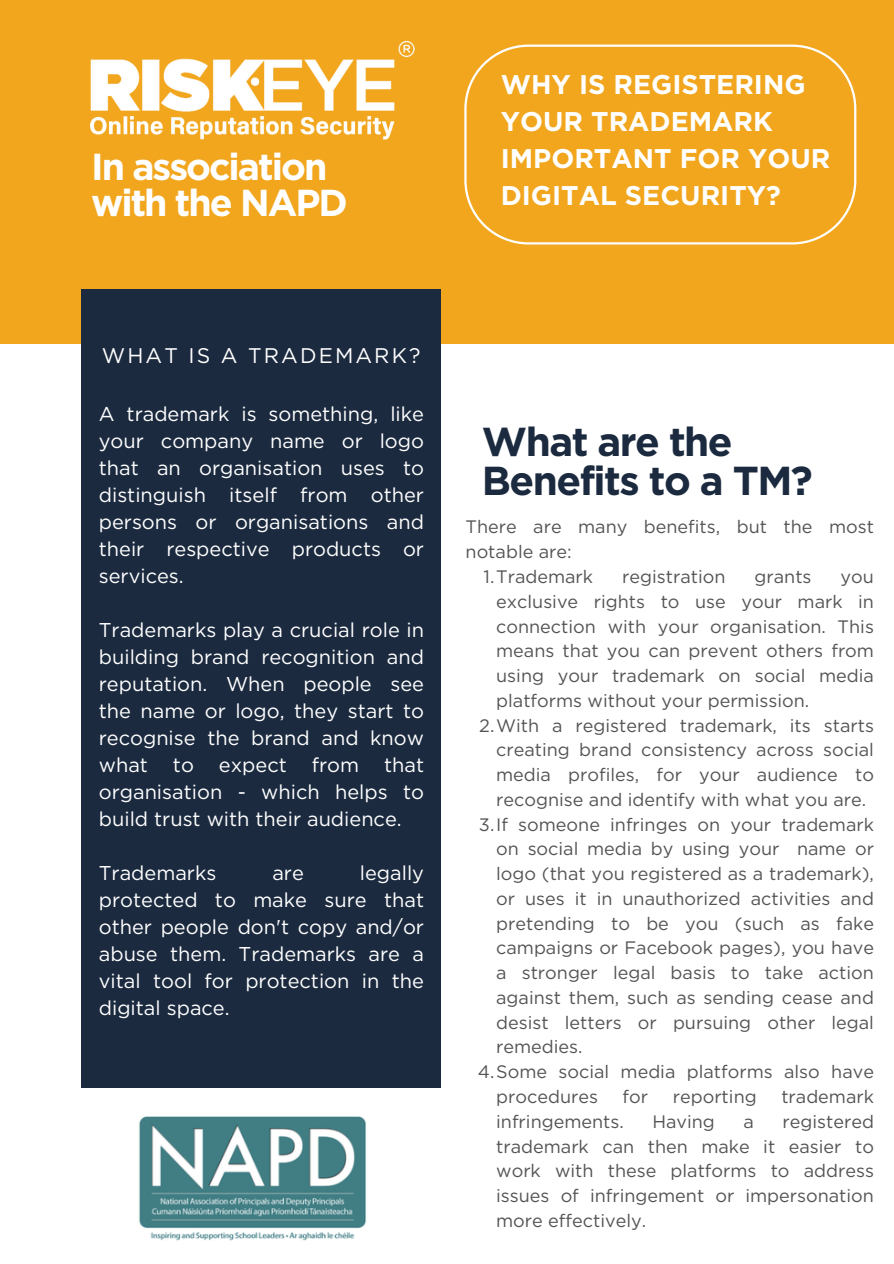
<style>
.page{position:relative;width:894px;height:1264px;background:#fff}
.page>*{position:absolute;margin:0;border:0;box-sizing:border-box;transform-origin:0 0}
.t1{font:700 40.35px/38.2px "Gotham";letter-spacing:-.04em;color:#1b2a3f}
.t2{font:700 37.5px/36px "Gotham";letter-spacing:-.055em;color:#fff}
.t3{font:700 27px/37.2px "Gotham";color:#fff}
.t4{font:21.15px "Gotham";letter-spacing:.1em;color:#fff}
.t5{font:19.95px/27px "Gotham";color:#fff;text-align:justify}
.t6{font:18px/24.8px "Gotham";color:#545454;text-align:justify}
</style>
<div class="page">
<div style="left:0;top:0;width:893px;height:343px;background:#f1a61e"></div>
<img style="left:90px;top:40px;width:324px;height:100px">
<img style="left:139px;top:1116px;width:227px;height:125px">
<div style="left:82px;top:289px;width:359px;height:799px;background:#1b2a3f"></div>
<svg style="left:464px;top:45px;width:391px;height:199px"></svg>
<p class="t2" style="left:91px;top:149px;width:258px">In association with the NAPD</p>
<p class="t3" style="left:500px;top:66px;width:331px">WHY IS REGISTERING<br>YOUR TRADEMARK<br>IMPORTANT FOR YOUR<br>DIGITAL SECURITY?</p>
<p class="t4" style="left:102px;top:342px;width:320px">WHAT IS A TRADEMARK?</p>
<p class="t5" style="left:99px;top:400px;width:326px">A trademark is something, like your company name or logo that an organisation uses to distinguish itself from other persons or organisations and their respective products or services.</p>
<p class="t5" style="left:99px;top:616px;width:326px">Trademarks play a crucial role in building brand recognition and reputation. When people see the name or logo, they start to recognise the brand and know what to expect from that organisation - which helps to build trust with their audience.</p>
<p class="t5" style="left:99px;top:859px;width:119px">Trademarks</p>
<p class="t5" style="left:272px;top:859px;width:33px">are</p>
<p class="t5" style="left:99px;top:859px;width:326px;text-indent:261px">legally protected to make sure that other people don't copy and/or abuse them. Trademarks are a vital tool for protection in the digital space.</p>
<p class="t1" style="left:482px;top:422px;width:332px">What are the<br>Benefits to a TM?</p>
<p class="t6" style="left:465px;top:514px;width:410px">There are many benefits, but the most notable are:</p>
<p class="t6" style="left:483px;top:564px;width:111px">1.Trademark</p>
<p class="t6" style="left:622px;top:564px;width:105px">registration</p>
<p class="t6" style="left:754px;top:564px;width:58px">grants</p>
<p class="t6" style="left:496px;top:564px;width:379px;text-indent:344px">you exclusive rights to use your mark in connection with your organisation. This means that you can prevent others from using your trademark on social media platforms without your permission.</p>
<p class="t6" style="left:496px;top:712px;width:379px;text-indent:-17px">2.With a registered trademark, its starts creating brand consistency across social media profiles, for your audience to recognise and identify with what you are.</p>
<p class="t6" style="left:496px;top:811px;width:379px;text-indent:-17px">3.If someone infringes on your trademark on social media by using your name or logo (that you registered as a trademark), or uses it in unauthorized activities and pretending to be you (such as fake campaigns or Facebook pages), you have a stronger legal basis to take action against them, such as sending cease and desist letters or pursuing other legal remedies.</p>
<p class="t6" style="left:496px;top:1059px;width:379px;text-indent:-18px">4.Some social media platforms also have procedures</p>
<p class="t6" style="left:622px;top:1084px;width:27px">for</p>
<p class="t6" style="left:672px;top:1084px;width:85px">reporting</p>
<p class="t6" style="left:781px;top:1084px;width:94px">trademark</p>
<p class="t6" style="left:496px;top:1108px;width:129px">infringements.</p>
<p class="t6" style="left:652px;top:1108px;width:64px">Having</p>
<p class="t6" style="left:743px;top:1108px;width:12px">a</p>
<p class="t6" style="left:496px;top:1108px;width:379px;text-indent:286px">registered trademark can then make it easier to work with these platforms to address issues of infringement or impersonation more effectively.</p>
</div>
